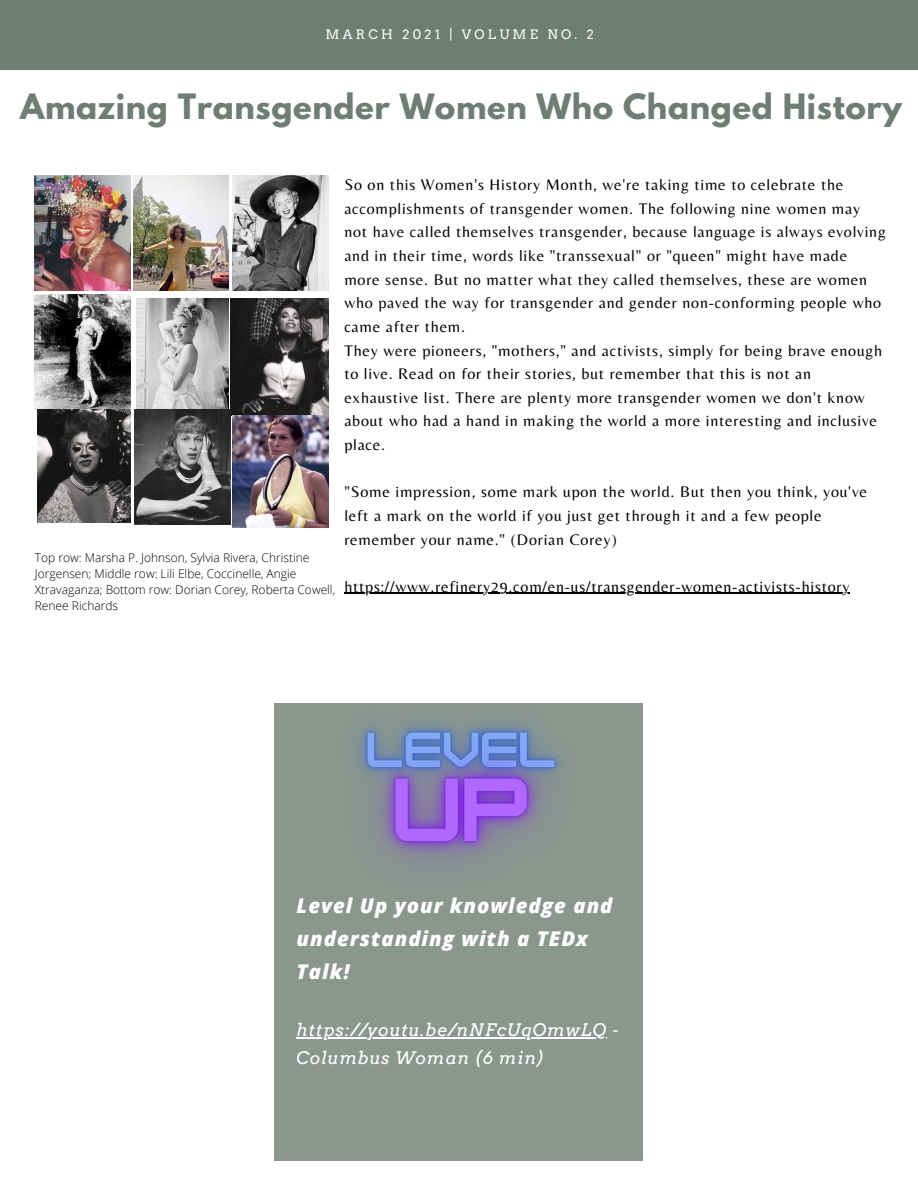
<style>
.page{position:relative;width:918px;height:1188px;background:#fff}
.page>*{position:absolute;margin:0;border:0;box-sizing:border-box;transform-origin:0 0}
.t1{font:700 30.9px "League Spartan";letter-spacing:.02em;color:#6d7e74}
.t2{font:italic 800 20.25px/32.7px "Open Sans";letter-spacing:.05em;color:#fff}
.t3{font:italic 17.25px/28.2px "Arvo";letter-spacing:.05em;color:#fff}
.t4{font:15.9px/23.7px "Belleza";letter-spacing:.05em;color:#000}
.t5{font:13.05px "Arvo";letter-spacing:.25em;color:#fff}
.t6{font:300 12px/16px "Open Sans";color:#000}
</style>
<div class="page">
<div style="left:0;top:0;width:918px;height:70px;background:#6d7e74"></div>
<div style="left:275px;top:703px;width:368px;height:458px;background:#8a978f"></div>
<img style="left:35px;top:176px;width:95px;height:114px">
<img style="left:133px;top:176px;width:96px;height:114px">
<img style="left:233px;top:176px;width:95px;height:114px">
<img style="left:35px;top:294px;width:95px;height:115px">
<img style="left:137px;top:298px;width:92px;height:112px">
<img style="left:231px;top:298px;width:98px;height:117px">
<img style="left:135px;top:410px;width:96px;height:114px">
<img style="left:233px;top:416px;width:95px;height:111px">
<img style="left:37px;top:410px;width:94px;height:112px">
<hr style="left:344px;top:593px;width:506px;height:1px;background:#000">
<hr style="left:297px;top:1037px;width:310px;height:1px;background:#fff">
<img style="left:359px;top:724px;width:201px;height:137px">
<p class="t5" style="left:326px;top:26px;width:270px">MARCH 2021 | VOLUME NO. 2</p>
<p class="t1" style="left:20px;top:91px;width:884px">Amazing Transgender Women Who Changed History</p>
<p class="t6" style="left:35px;top:549px;width:302px">Top row: Marsha P. Johnson, Sylvia Rivera, Christine Jorgensen; Middle row: Lili Elbe, Coccinelle, Angie Xtravaganza; Bottom row: Dorian Corey, Roberta Cowell, Renee Richards</p>
<p class="t4" style="left:344px;top:173px;width:543px">So on this Women's History Month, we're taking time to celebrate the accomplishments of transgender women. The following nine women may not have called themselves transgender, because language is always evolving and in their time, words like "transsexual" or "queen" might have made more sense. But no matter what they called themselves, these are women who paved the way for transgender and gender non-conforming people who came after them.</p>
<p class="t4" style="left:344px;top:338px;width:539px">They were pioneers, "mothers," and activists, simply for being brave enough to live. Read on for their stories, but remember that this is not an exhaustive list. There are plenty more transgender women we don't know about who had a hand in making the world a more interesting and inclusive place.</p>
<p class="t4" style="left:344px;top:480px;width:524px">"Some impression, some mark upon the world. But then you think, you've left a mark on the world if you just get through it and a few people remember your name." (Dorian Corey)</p>
<p class="t4" style="left:344px;top:574px;width:507px">https://www.refinery29.com/en-us/transgender-women-activists-history</p>
<p class="t2" style="left:297px;top:889px;width:317px">Level Up your knowledge and understanding with a TEDx<br>Talk!</p>
<p class="t3" style="left:297px;top:1016px;width:324px">https://youtu.be/nNFcUqOmwLQ -<br>Columbus Woman (6 min)</p>
</div>
